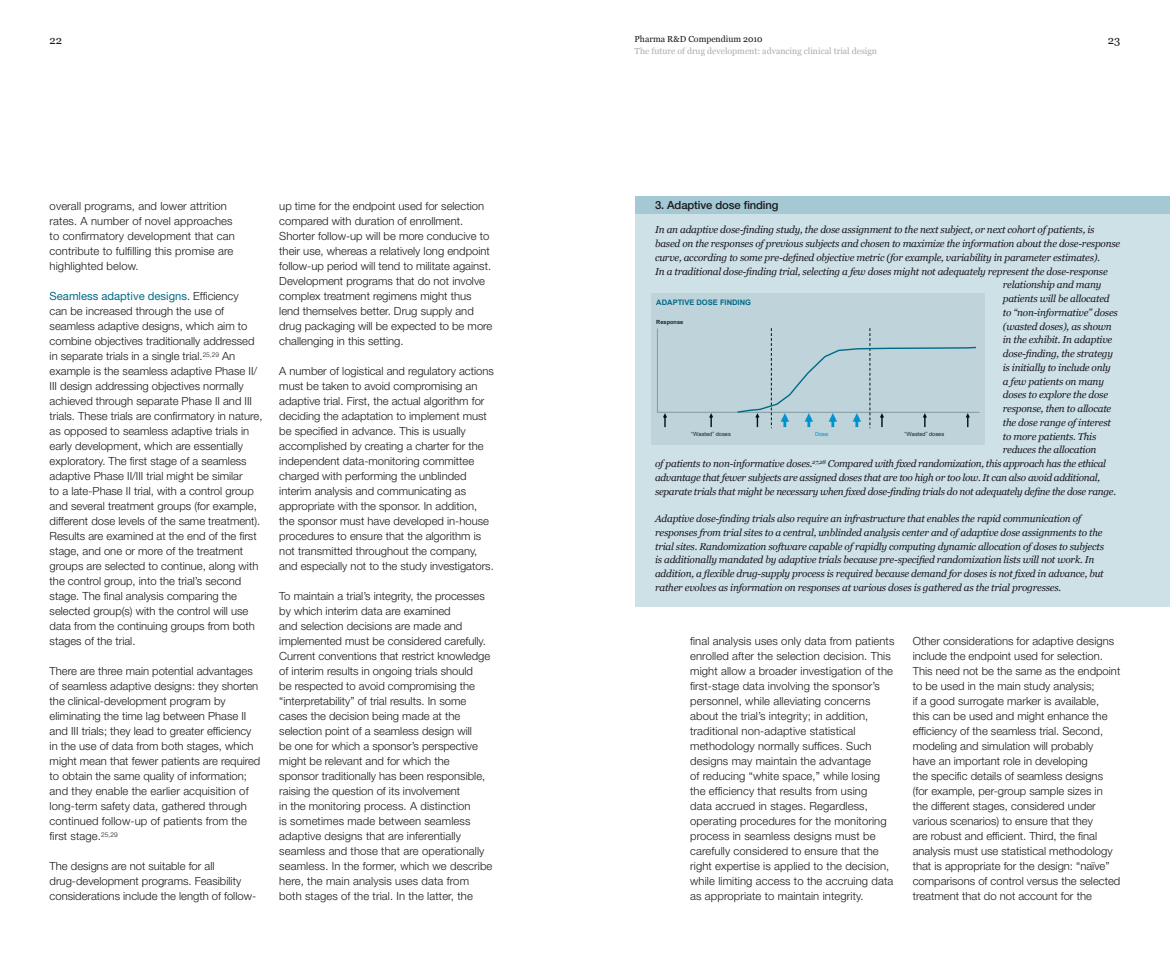
<style>
.page{position:relative;width:1170px;height:964px;background:#fff}
.page>*{position:absolute;margin:0;border:0;box-sizing:border-box;transform-origin:0 0}
.t1{font:300 11.25px/15px "Helvetica Neue LT Std";color:#1a171b}
.t2{font:500 11.25px "Helvetica Neue LT Std";letter-spacing:-.01em;color:#1a171b}
.t3{font:11.25px "Georgia";color:#1a171b}
.t4{font:italic 10px/13.8px "Georgia";letter-spacing:-.02em;color:#1a171b}
.t5{font:8.75px "Georgia";color:#ababad}
.t6{font:8.75px "Georgia";color:#1a171b}
.t7{font:700 7.5px "Arial";color:#006b88}
.t8{font:5.62px "Arial";color:#1a171b}
.t9{font:700 5.62px "Arial";color:#1a171b}
.t10{font:5.62px "Arial";color:#009ee0}
.s1{font-weight:400;color:#006b88}
</style>
<div class="page">
<div style="left:634px;top:196px;width:535px;height:410px;background:linear-gradient(to right,#c5dae0,#cde1e7)"></div>
<div style="left:634px;top:196px;width:535px;height:18px;background:#a4c9d4"></div>
<p class="t6" style="left:634px;top:34px;width:129px">Pharma R&amp;D Compendium 2010</p>
<p class="t5" style="left:634px;top:46px;width:244px">The future of drug development: advancing clinical trial design</p>
<p class="t3" style="left:50px;top:34px;width:14px">22</p>
<p class="t3" style="left:1107px;top:34px;width:14px">23</p>
<p class="t1" style="left:50px;top:199px;width:179px">overall programs, and lower attrition</p>
<p class="t2" style="left:655px;top:198px;width:125px">3. Adaptive dose finding</p>
<p class="t1" style="left:50px;top:213px;width:187px">rates. A number of novel approaches to confirmatory development that can contribute to fulfilling this promise are highlighted below.</p>
<p class="t1" style="left:50px;top:288px;width:214px"><span class="s1">Seamless adaptive designs</span>. Efficiency<br>can be increased through the use of seamless adaptive designs, which aim to combine objectives traditionally addressed in separate trials in a single trial.<sup>25,29</sup> An example is the seamless adaptive Phase II/ III design addressing objectives normally achieved through separate Phase II and III trials. These trials are confirmatory in nature, as opposed to seamless adaptive trials in early development, which are essentially exploratory. The first stage of a seamless adaptive Phase II/III trial might be similar<br>to a late-Phase II trial, with a control group and several treatment groups (for example, different dose levels of the same treatment).<br>Results are examined at the end of the first stage, and one or more of the treatment groups are selected to continue, along with the control group, into the trial’s second stage. The final analysis comparing the selected group(s) with the control will use data from the continuing groups from both stages of the trial.</p>
<p class="t1" style="left:50px;top:663px;width:212px">There are three main potential advantages of seamless adaptive designs: they shorten the clinical-development program by eliminating the time lag between Phase II and III trials; they lead to greater efficiency in the use of data from both stages, which might mean that fewer patients are required to obtain the same quality of information; and they enable the earlier acquisition of long-term safety data, gathered through continued follow-up of patients from the first stage.<sup>25,29</sup></p>
<p class="t1" style="left:50px;top:859px;width:208px">The designs are not suitable for all drug-development programs. Feasibility considerations include the length of follow-</p>
<p class="t1" style="left:279px;top:198px;width:214px">up time for the endpoint used for selection compared with duration of enrollment.<br>Shorter follow-up will be more conducive to their use, whereas a relatively long endpoint follow-up period will tend to militate against.<br>Development programs that do not involve complex treatment regimens might thus lend themselves better. Drug supply and drug packaging will be expected to be more challenging in this setting.</p>
<p class="t1" style="left:279px;top:363px;width:216px">A number of logistical and regulatory actions must be taken to avoid compromising an adaptive trial. First, the actual algorithm for deciding the adaptation to implement must be specified in advance. This is usually accomplished by creating a charter for the independent data-monitoring committee charged with performing the unblinded interim analysis and communicating as appropriate with the sponsor. In addition, the sponsor must have developed in-house procedures to ensure that the algorithm is not transmitted throughout the company, and especially not to the study investigators.</p>
<p class="t1" style="left:279px;top:588px;width:214px">To maintain a trial’s integrity, the processes by which interim data are examined<br>and selection decisions are made and implemented must be considered carefully.<br>Current conventions that restrict knowledge of interim results in ongoing trials should<br>be respected to avoid compromising the “interpretability” of trial results. In some cases the decision being made at the selection point of a seamless design will<br>be one for which a sponsor’s perspective might be relevant and for which the<br>sponsor traditionally has been responsible, raising the question of its involvement<br>in the monitoring process. A distinction<br>is sometimes made between seamless adaptive designs that are inferentially seamless and those that are operationally seamless. In the former, which we describe here, the main analysis uses data from both stages of the trial. In the latter, the</p>
<p class="t4" style="left:655px;top:223px;width:441px">In an adaptive dose-finding study, the dose assignment to the next subject, or next cohort of patients, is</p>
<p class="t4" style="left:655px;top:237px;width:466px">based on the responses of previous subjects and chosen to maximize the information about the dose-response</p>
<p class="t4" style="left:655px;top:250px;width:446px">curve, according to some pre-defined objective metric (for example, variability in parameter estimates).</p>
<p class="t4" style="left:655px;top:264px;width:454px">In a traditional dose-finding trial, selecting a few doses might not adequately represent the dose-response</p>
<p class="t4" style="left:1002px;top:278px;width:100px">relationship and many</p>
<p class="t4" style="left:1002px;top:292px;width:108px">patients will be allocated</p>
<p class="t4" style="left:1002px;top:305px;width:116px">to “non-informative” doses</p>
<p class="t4" style="left:1002px;top:319px;width:110px">(wasted doses), as shown</p>
<p class="t4" style="left:1002px;top:333px;width:111px">in the exhibit. In adaptive</p>
<p class="t4" style="left:1002px;top:347px;width:112px">dose-finding, the strategy</p>
<p class="t4" style="left:1002px;top:360px;width:109px">is initially to include only</p>
<p class="t4" style="left:1002px;top:374px;width:103px">a few patients on many</p>
<p class="t4" style="left:1002px;top:388px;width:107px">doses to explore the dose</p>
<p class="t4" style="left:1002px;top:402px;width:110px">response, then to allocate</p>
<p class="t4" style="left:1002px;top:415px;width:110px">the dose range of interest</p>
<p class="t4" style="left:1002px;top:429px;width:95px">to more patients. This</p>
<p class="t4" style="left:1002px;top:443px;width:95px">reduces the allocation</p>
<p class="t4" style="left:655px;top:457px;width:452px">of patients to non-informative doses.<sup>27,28</sup> Compared with fixed randomization, this approach has the ethical</p>
<p class="t4" style="left:655px;top:470px;width:446px">advantage that fewer subjects are assigned doses that are too high or too low. It can also avoid additional,</p>
<p class="t4" style="left:655px;top:484px;width:462px">separate trials that might be necessary when fixed dose-finding trials do not adequately define the dose range.</p>
<p class="t4" style="left:655px;top:512px;width:450px">Adaptive dose-finding trials also require an infrastructure that enables the rapid communication of responses from trial sites to a central, unblinded analysis center and of adaptive dose assignments to the trial sites. Randomization software capable of rapidly computing dynamic allocation of doses to subjects is additionally mandated by adaptive trials because pre-specified randomization lists will not work. In addition, a flexible drug-supply process is required because demand for doses is not fixed in advance, but rather evolves as information on responses at various doses is gathered as the trial progresses.</p>
<p class="t7" style="left:656px;top:297px;width:96px">ADAPTIVE DOSE FINDING</p>
<p class="t9" style="left:656px;top:318px;width:29px">Response</p>
<p class="t8" style="left:691px;top:430px;width:41px">“Wasted” doses</p>
<p class="t10" style="left:815px;top:430px;width:15px">Dose</p>
<p class="t8" style="left:904px;top:430px;width:41px">“Wasted” doses</p>
<p class="t1" style="left:690px;top:634px;width:206px">final analysis uses only data from patients enrolled after the selection decision. This might allow a broader investigation of the first-stage data involving the sponsor’s personnel, while alleviating concerns about the trial’s integrity; in addition, traditional non-adaptive statistical methodology normally suffices. Such designs may maintain the advantage<br>of reducing “white space,” while losing the efficiency that results from using<br>data accrued in stages. Regardless, operating procedures for the monitoring process in seamless designs must be carefully considered to ensure that the right expertise is applied to the decision, while limiting access to the accruing data as appropriate to maintain integrity.</p>
<p class="t1" style="left:912px;top:633px;width:209px">Other considerations for adaptive designs include the endpoint used for selection.<br>This need not be the same as the endpoint to be used in the main study analysis;<br>if a good surrogate marker is available,<br>this can be used and might enhance the efficiency of the seamless trial. Second, modeling and simulation will probably<br>have an important role in developing<br>the specific details of seamless designs (for example, per-group sample sizes in the different stages, considered under various scenarios) to ensure that they<br>are robust and efficient. Third, the final analysis must use statistical methodology that is appropriate for the design: “naïve” comparisons of control versus the selected treatment that do not account for the</p>
</div>
